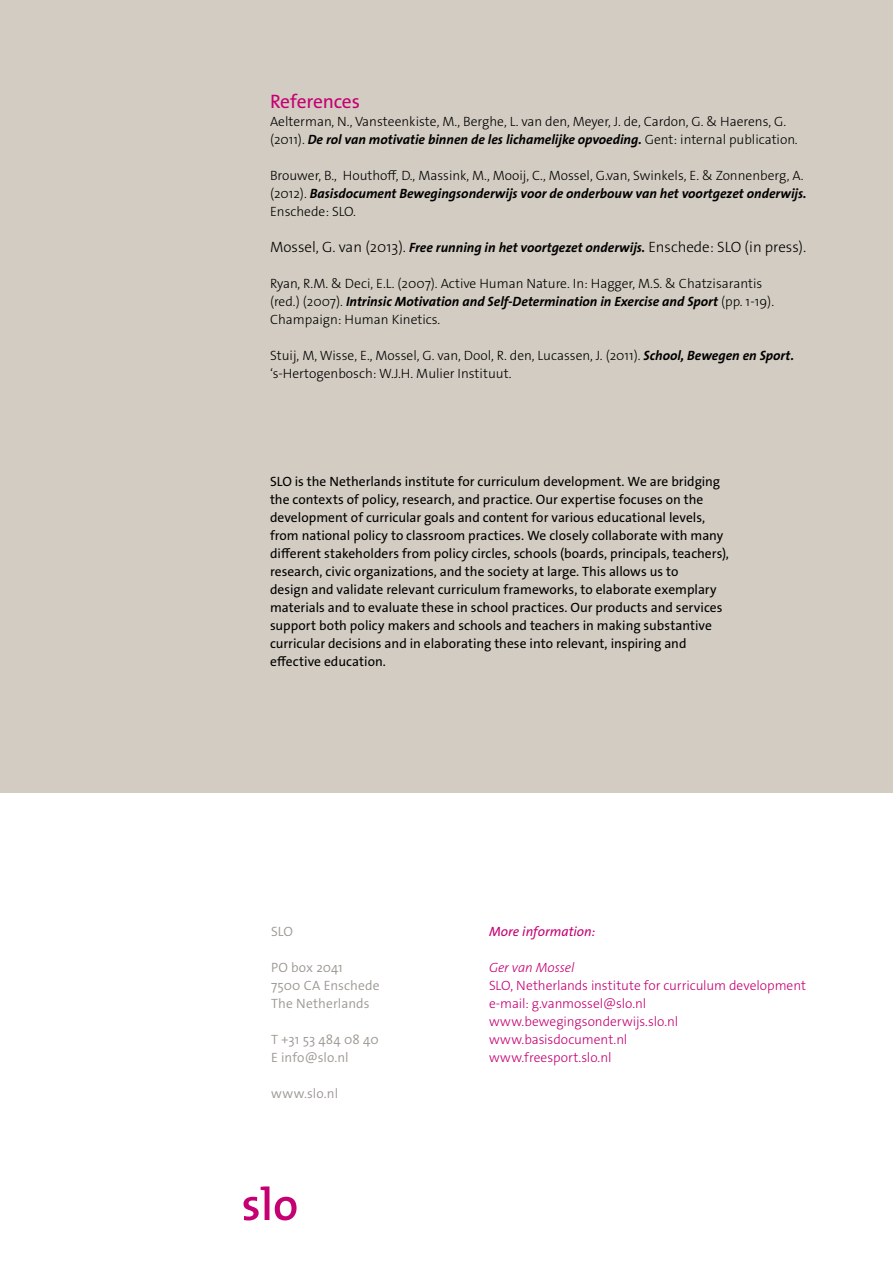
<style>
.page{position:relative;width:893px;height:1263px;background:#fff}
.page>*{position:absolute;margin:0;border:0;box-sizing:border-box;transform-origin:0 0}
.t1{font:19.5px "The Sans Os F";letter-spacing:-.01em;color:#c50072}
.t2{font:300 15px "The Sans Os F";color:#000}
.t3{font:13.5px/18px "The Sans Os F";color:#000}
.t4{font:300 13.5px/18px "The Sans Os F";color:#000}
.t5{font:300 13.5px/18px "The Sans Os F";color:#c50072}
.t6{font:300 13.5px/18px "The Sans Os F";letter-spacing:.01em;color:#9c9792}
.t7{font:italic 13.5px "The Sans Os F";letter-spacing:.005em;color:#c50072}
.t8{font:italic 300 13.5px "The Sans Os F";letter-spacing:-.005em;color:#c50072}
.s1{font-weight:700;font-style:italic}
.s2{font-weight:700;font-style:italic;font-size:13.5px}
</style>
<div class="page">
<div style="left:0;top:0;width:893px;height:792px;background:#d3ccc2"></div>
<svg style="left:243px;top:1186px;width:54px;height:34px"></svg>
<h1 class="t1" style="left:270px;top:89px;width:91px">References</h1>
<p class="t4" style="left:270px;top:113px;width:529px">Aelterman, N., Vansteenkiste, M., Berghe, L. van den, Meyer, J. de, Cardon, G. &amp; Haerens, G. (2011). <span class="s1">De rol van motivatie binnen de les lichamelijke opvoeding.</span> Gent: internal publication.</p>
<p class="t4" style="left:270px;top:167px;width:538px">Brouwer, B., Houthoff, D., Massink, M., Mooij, C., Mossel, G.van, Swinkels, E. &amp; Zonnenberg, A. (2012). <span class="s1">Basisdocument Bewegingsonderwijs voor de onderbouw van het voortgezet onderwijs.<br></span>Enschede: SLO.</p>
<p class="t2" style="left:270px;top:237px;width:538px">Mossel, G. van (2013). <span class="s2">Free running in het voortgezet onderwijs.</span> Enschede: SLO (in press).</p>
<p class="t4" style="left:270px;top:275px;width:506px">Ryan, R.M. &amp; Deci, E.L. (2007). Active Human Nature. In: Hagger, M.S. &amp; Chatzisarantis (red.) (2007). <span class="s1">Intrinsic Motivation and Self-Determination in Exercise and Sport</span> (pp. 1-19).<br>Champaign: Human Kinetics.</p>
<p class="t4" style="left:270px;top:347px;width:526px">Stuij, M, Wisse, E., Mossel, G. van, Dool, R. den, Lucassen, J. (2011). <span class="s1">School, Bewegen en Sport. </span>‘s-Hertogenbosch: W.J.H. Mulier Instituut.</p>
<p class="t3" style="left:270px;top:473px;width:460px">SLO is the Netherlands institute for curriculum development. We are bridging the contexts of policy, research, and practice. Our expertise focuses on the development of curricular goals and content for various educational levels, from national policy to classroom practices. We closely collaborate with many different stakeholders from policy circles, schools (boards, principals, teachers), research, civic organizations, and the society at large. This allows us to<br>design and validate relevant curriculum frameworks, to elaborate exemplary materials and to evaluate these in school practices. Our products and services support both policy makers and schools and teachers in making substantive curricular decisions and in elaborating these into relevant, inspiring and effective education.</p>
<p class="t6" style="left:271px;top:923px;width:24px">SLO</p>
<p class="t6" style="left:271px;top:959px;width:110px">PO box 2041<br>7500 CA Enschede<br>The Netherlands</p>
<p class="t6" style="left:271px;top:1031px;width:109px">T +31 53 484 08 40<br>E info@slo.nl</p>
<p class="t6" style="left:271px;top:1085px;width:69px">www.slo.nl</p>
<p class="t7" style="left:489px;top:923px;width:108px">More information:</p>
<p class="t8" style="left:489px;top:959px;width:87px">Ger van Mossel</p>
<p class="t5" style="left:489px;top:977px;width:319px">SLO, Netherlands institute for curriculum development e-mail: g.vanmossel@slo.nl www.bewegingsonderwijs.slo.nl www.basisdocument.nl<br>www.freesport.slo.nl</p>
</div>
